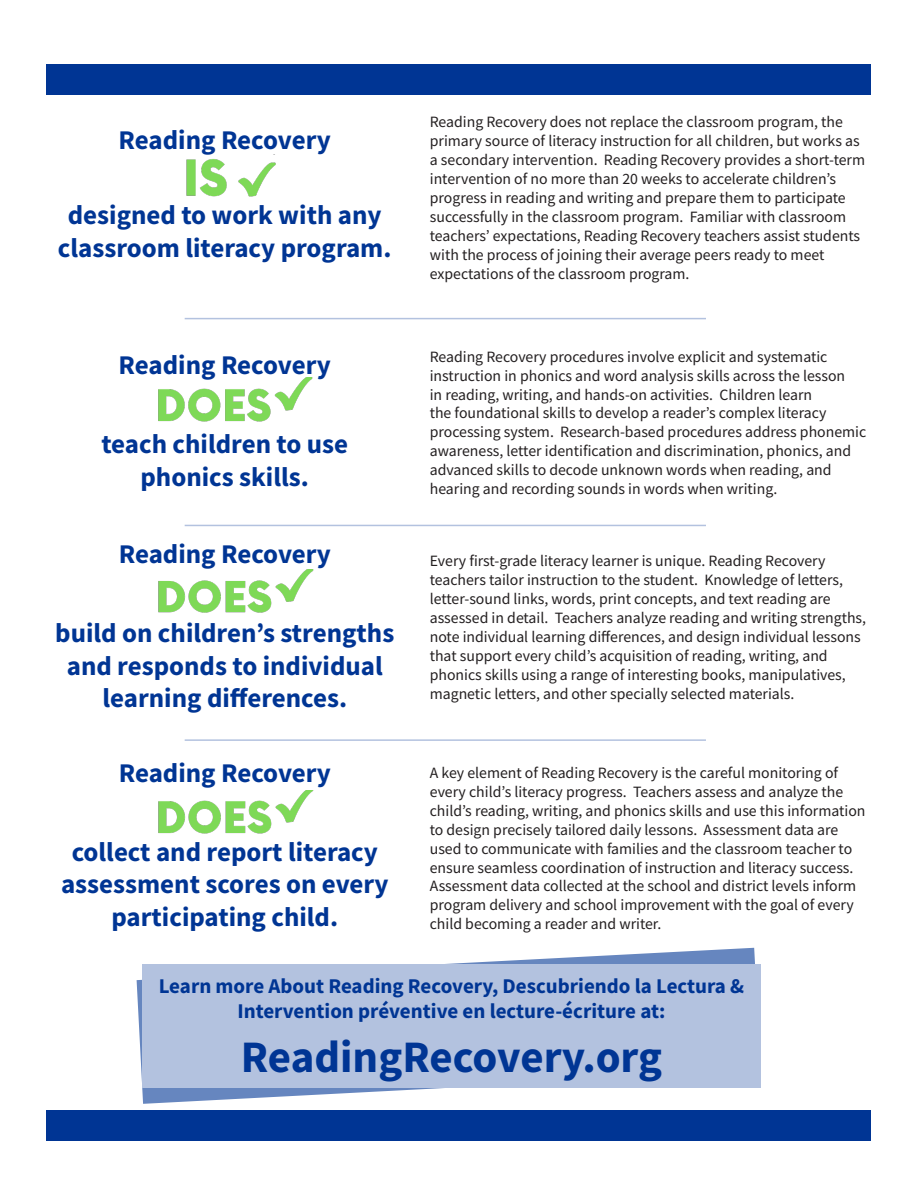
<style>
.page{position:relative;width:918px;height:1188px;background:#fff}
.page>*{position:absolute;margin:0;border:0;box-sizing:border-box;transform-origin:0 0}
.t1{font:700 45px "Source Sans Pro";color:#003594}
.Titles{font:700 27px/32.4px "Source Sans Pro";color:#003594;text-align:center}
.t2{font:700 21px/25.2px "Source Sans Pro";color:#003594;text-align:center}
.Indent_0-_25{font:15.75px/18.9px "Source Sans Pro";color:#231f20}
</style>
<div class="page">
<svg style="left:137px;top:948px;width:618px;height:156px"></svg>
<div style="left:142px;top:964px;width:619px;height:124px;background:#b3c2df"></div>
<div style="left:47px;top:64px;width:824px;height:31px;background:#003594"></div>
<div style="left:47px;top:1110px;width:824px;height:31px;background:#003594"></div>
<img style="left:186px;top:159px;width:90px;height:38px">
<img style="left:158px;top:570px;width:156px;height:43px">
<img style="left:158px;top:378px;width:155px;height:44px">
<img style="left:158px;top:790px;width:156px;height:44px">
<hr style="left:185px;top:318px;width:521px;height:1px;background:#b3c2df">
<hr style="left:185px;top:525px;width:521px;height:1px;background:#b3c2df">
<hr style="left:185px;top:739px;width:521px;height:2px;background:#b3c2df">
<p class="Titles" style="left:119px;top:123px;width:214px">Reading Recovery</p>
<p class="Titles" style="left:58px;top:199px;width:335px">designed to work with any classroom literacy program.</p>
<p class="Titles" style="left:119px;top:349px;width:214px">Reading Recovery</p>
<p class="Titles" style="left:101px;top:428px;width:248px">teach children to use phonics skills.</p>
<p class="Titles" style="left:119px;top:537px;width:214px">Reading Recovery</p>
<p class="Titles" style="left:55px;top:617px;width:341px">build on children’s strengths and responds to individual learning differences.</p>
<p class="Titles" style="left:119px;top:756px;width:214px">Reading Recovery</p>
<p class="Titles" style="left:61px;top:835px;width:329px">collect and report literacy assessment scores on every participating child.</p>
<p class="Indent_0-_25" style="left:430px;top:113px;width:437px">Reading Recovery does not replace the classroom program, the primary source of literacy instruction for all children, but works as a secondary intervention. Reading Recovery provides a short-term intervention of no more than 20 weeks to accelerate children’s progress in reading and writing and prepare them to participate successfully in the classroom program. Familiar with classroom teachers’ expectations, Reading Recovery teachers assist students with the process of joining their average peers ready to meet expectations of the classroom program.</p>
<p class="Indent_0-_25" style="left:430px;top:347px;width:438px">Reading Recovery procedures involve explicit and systematic instruction in phonics and word analysis skills across the lesson<br>in reading, writing, and hands-on activities. Children learn<br>the foundational skills to develop a reader’s complex literacy processing system. Research-based procedures address phonemic awareness, letter identification and discrimination, phonics, and advanced skills to decode unknown words when reading, and hearing and recording sounds in words when writing.</p>
<p class="Indent_0-_25" style="left:430px;top:552px;width:438px">Every first-grade literacy learner is unique. Reading Recovery teachers tailor instruction to the student. Knowledge of letters, letter-sound links, words, print concepts, and text reading are assessed in detail. Teachers analyze reading and writing strengths, note individual learning differences, and design individual lessons that support every child’s acquisition of reading, writing, and phonics skills using a range of interesting books, manipulatives, magnetic letters, and other specially selected materials.</p>
<p class="Indent_0-_25" style="left:430px;top:763px;width:437px">A key element of Reading Recovery is the careful monitoring of every child’s literacy progress. Teachers assess and analyze the child’s reading, writing, and phonics skills and use this information to design precisely tailored daily lessons. Assessment data are used to communicate with families and the classroom teacher to ensure seamless coordination of instruction and literacy success.<br>Assessment data collected at the school and district levels inform program delivery and school improvement with the goal of every child becoming a reader and writer.</p>
<p class="t2" style="left:159px;top:973px;width:587px">Learn more About Reading Recovery, Descubriendo la Lectura &amp;<br>Intervention préventive en lecture-écriture at:</p>
<p class="t1" style="left:241px;top:1026px;width:423px">ReadingRecovery.org</p>
</div>
